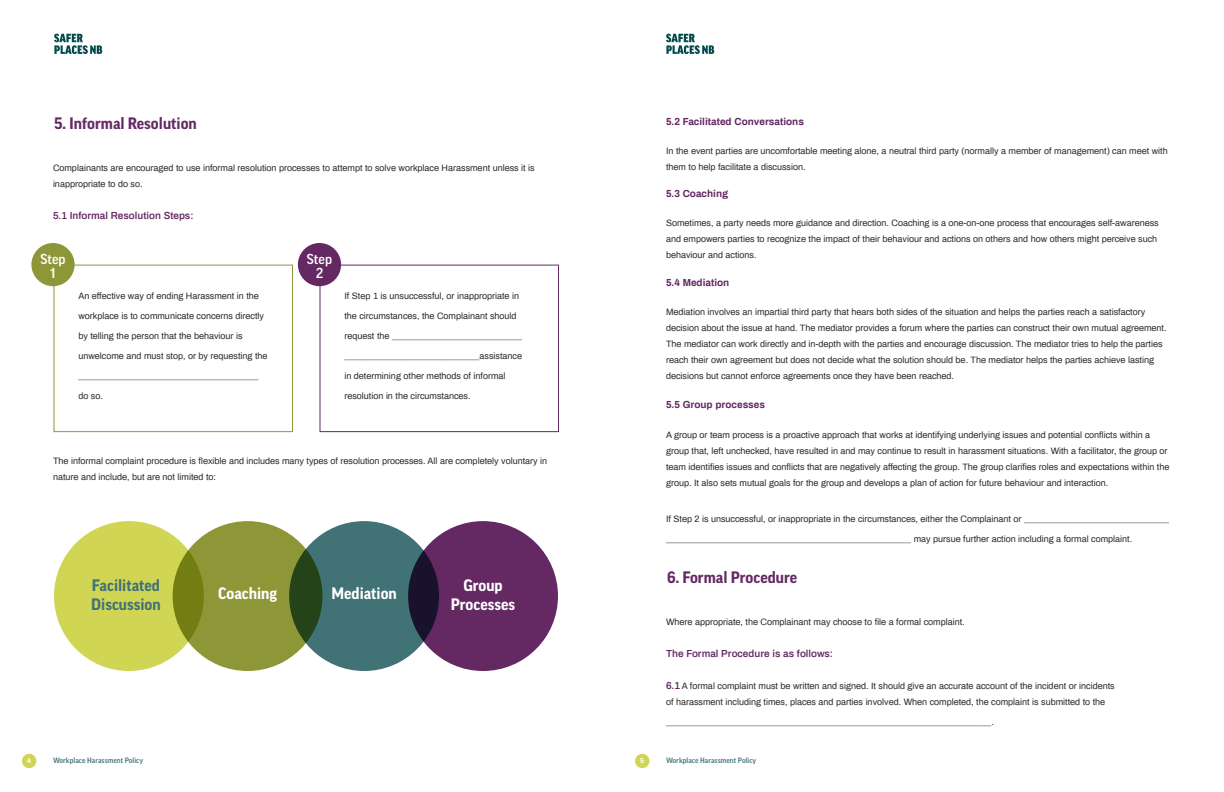
<style>
.page{position:relative;width:1224px;height:792px;background:#fff}
.page>*{position:absolute;margin:0;border:0;box-sizing:border-box;transform-origin:0 0}
.t1{font:700 16px "Good Pro";color:#642963}
.t2{font:700 16px/19.2px "Good Pro";color:#fff;text-align:center}
.t3{font:700 16px/19.2px "Good Pro";color:#417276}
.t4{font:500 14px/14px "Good Pro";color:#fff;text-align:center}
.t5{font:700 10px "Archivo";color:#642963}
.t6{font:600 10px "Archivo";color:#642963}
.t7{font:9px/16px "Archivo";color:#292829}
.t8{font:500 7.5px "Good Pro";color:#417276}
.t9{font:700 7px "Archivo";color:#fff}
.s1{font-weight:600;font-size:10px;color:#642963}
</style>
<div class="page">
<div style="left:22px;top:754px;width:14px;height:14px;background:#d0d653;border-radius:50%"></div>
<div style="left:635px;top:754px;width:14px;height:14px;background:#d0d653;border-radius:50%"></div>
<svg style="left:54px;top:34px;width:48px;height:20px"></svg>
<svg style="left:666px;top:34px;width:48px;height:20px"></svg>
<div style="left:54px;top:265px;width:239px;height:167px;border:1px solid #8e9738"></div>
<div style="left:320px;top:265px;width:239px;height:167px;border:1px solid #642963"></div>
<div style="left:31px;top:243px;width:44px;height:43px;background:#8e9738;border-radius:50%"></div>
<div style="left:298px;top:243px;width:43px;height:43px;background:#642963;border-radius:50%"></div>
<div style="left:54px;top:521px;width:150px;height:150px;background:#d0d653;border-radius:50%"></div>
<div style="left:173px;top:521px;width:150px;height:150px;background:#8e9738;border-radius:50%"></div>
<div style="left:289px;top:521px;width:150px;height:150px;background:#417276;border-radius:50%"></div>
<div style="left:408px;top:521px;width:150px;height:150px;background:#642963;border-radius:50%"></div>
<h1 class="t1" style="left:54px;top:114px;width:144px">5. Informal Resolution</h1>
<p class="t7" style="left:53px;top:159px;width:483px">Complainants are encouraged to use informal resolution processes to attempt to solve workplace Harassment unless it is inappropriate to do so.</p>
<p class="t6" style="left:53px;top:208px;width:142px">5.1 Informal Resolution Steps:</p>
<h2 class="t4" style="left:40px;top:252px;width:27px">Step<br>1</h2>
<h2 class="t4" style="left:307px;top:252px;width:27px">Step<br>2</h2>
<p class="t7" style="left:78px;top:287px;width:182px">An effective way of ending Harassment in the</p>
<p class="t7" style="left:78px;top:307px;width:187px">workplace is to communicate concerns directly</p>
<p class="t7" style="left:78px;top:327px;width:166px">by telling the person that the behaviour is</p>
<p class="t7" style="left:78px;top:347px;width:191px">unwelcome and must stop, or by requesting the</p>
<p class="t7" style="left:78px;top:367px;width:182px">____________________________________</p>
<p class="t7" style="left:78px;top:387px;width:26px">do so.</p>
<p class="t7" style="left:344px;top:287px;width:176px">If Step 1 is unsuccessful, or inappropriate in</p>
<p class="t7" style="left:344px;top:307px;width:174px">the circumstances, the Complainant should</p>
<p class="t7" style="left:344px;top:327px;width:179px">request the __________________________</p>
<p class="t7" style="left:344px;top:347px;width:179px">___________________________assistance</p>
<p class="t7" style="left:344px;top:367px;width:163px">in determining other methods of informal</p>
<p class="t7" style="left:344px;top:387px;width:128px">resolution in the circumstances.</p>
<p class="t7" style="left:53px;top:453px;width:496px">The informal complaint procedure is flexible and includes many types of resolution processes. All are completely voluntary in nature and include, but are not limited to:</p>
<h1 class="t3" style="left:91px;top:576px;width:71px">Facilitated<br>Discussion</h1>
<h1 class="t2" style="left:218px;top:584px;width:61px">Coaching</h1>
<h1 class="t2" style="left:331px;top:584px;width:67px">Mediation</h1>
<h1 class="t2" style="left:451px;top:576px;width:66px">Group<br>Processes</h1>
<p class="t5" style="left:666px;top:114px;width:139px">5.2 Facilitated Conversations</p>
<p class="t7" style="left:666px;top:142px;width:503px">In the event parties are uncomfortable meeting alone, a neutral third party (normally a member of management) can meet with them to help facilitate a discussion.</p>
<p class="t5" style="left:666px;top:186px;width:64px">5.3 Coaching</p>
<p class="t7" style="left:666px;top:214px;width:494px">Sometimes, a party needs more guidance and direction. Coaching is a one-on-one process that encourages self-awareness and empowers parties to recognize the impact of their behaviour and actions on others and how others might perceive such behaviour and actions.</p>
<p class="t5" style="left:666px;top:275px;width:65px">5.4 Mediation</p>
<p class="t7" style="left:666px;top:303px;width:502px">Mediation involves an impartial third party that hears both sides of the situation and helps the parties reach a satisfactory decision about the issue at hand. The mediator provides a forum where the parties can construct their own mutual agreement.<br>The mediator can work directly and in-depth with the parties and encourage discussion. The mediator tries to help the parties reach their own agreement but does not decide what the solution should be. The mediator helps the parties achieve lasting decisions but cannot enforce agreements once they have been reached.</p>
<p class="t5" style="left:666px;top:397px;width:100px">5.5 Group processes</p>
<p class="t7" style="left:666px;top:426px;width:505px">A group or team process is a proactive approach that works at identifying underlying issues and potential conflicts within a group that, left unchecked, have resulted in and may continue to result in harassment situations. With a facilitator, the group or team identifies issues and conflicts that are negatively affecting the group. The group clarifies roles and expectations within the group. It also sets mutual goals for the group and develops a plan of action for future behaviour and interaction.</p>
<p class="t7" style="left:666px;top:510px;width:505px">If Step 2 is unsuccessful, or inappropriate in the circumstances, either the Complainant or _____________________________</p>
<p class="t7" style="left:666px;top:530px;width:468px">_________________________________________________ may pursue further action including a formal complaint.</p>
<h1 class="t1" style="left:667px;top:569px;width:132px">6. Formal Procedure</h1>
<p class="t7" style="left:666px;top:613px;width:300px">Where appropriate, the Complainant may choose to file a formal complaint.</p>
<p class="t6" style="left:666px;top:646px;width:169px">The Formal Procedure is as follows:</p>
<p class="t7" style="left:666px;top:677px;width:450px"><span class="s1">6.1</span> A formal complaint must be written and signed. It should give an accurate account of the incident or incidents of harassment including times, places and parties involved. When completed, the complaint is submitted to the</p>
<p class="t7" style="left:666px;top:713px;width:329px">_________________________________________________________________.</p>
<p class="t9" style="left:27px;top:755px;width:5px">4</p>
<p class="t8" style="left:53px;top:756px;width:92px">Workplace Harassment Policy</p>
<p class="t9" style="left:640px;top:755px;width:5px">5</p>
<p class="t8" style="left:666px;top:756px;width:92px">Workplace Harassment Policy</p>
</div>
